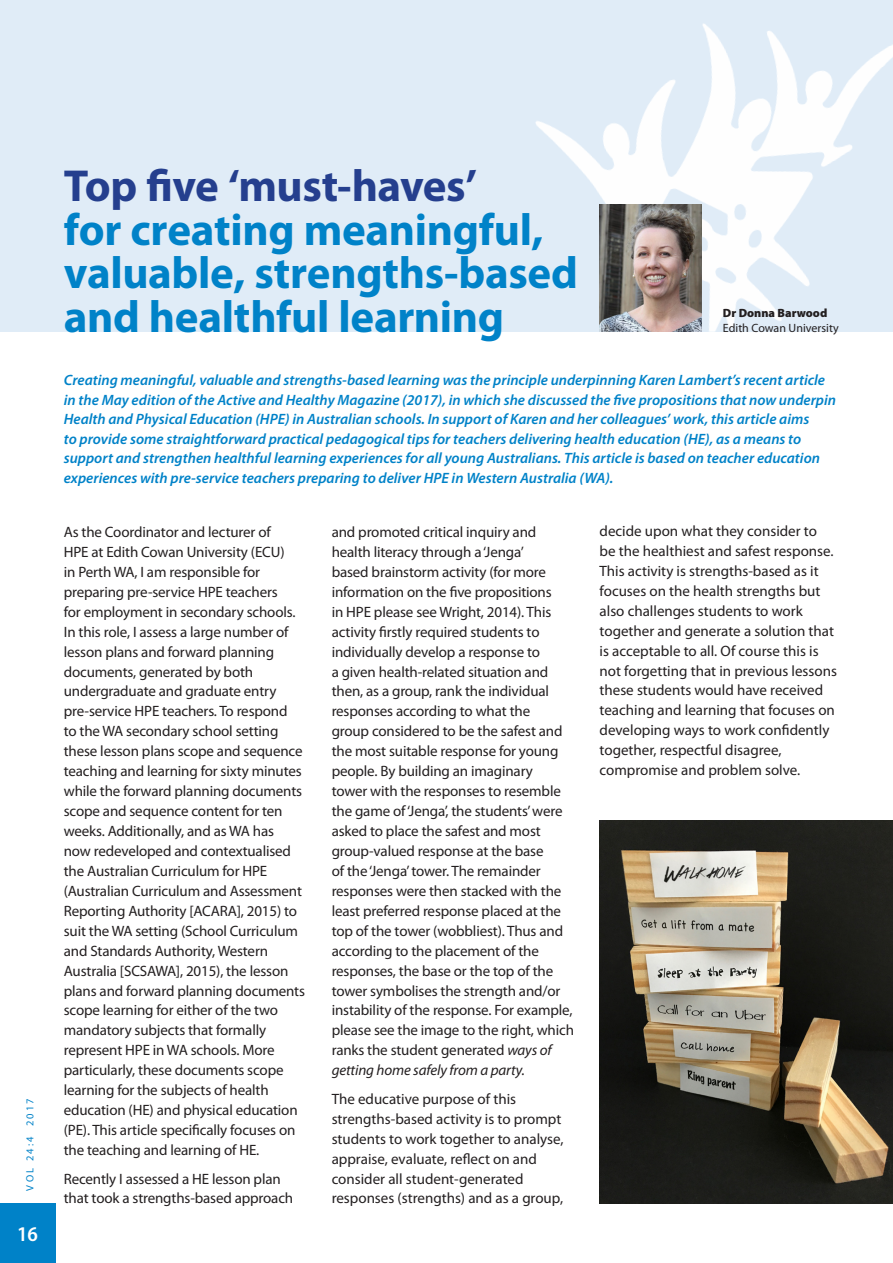
<style>
.page{position:relative;width:893px;height:1263px;background:#fff}
.page>*{position:absolute;margin:0;border:0;box-sizing:border-box;transform-origin:0 0}
.Main_Heading{font:700 45px/43.5px "Myriad Pro";letter-spacing:-.01em;color:#0082c8}
.t1{font:600 semi-condensed 21px "Myriad Pro";color:#fff}
.Body_Text{font:15px/20px "Myriad Pro";letter-spacing:-.01em;color:#231f20}
.Intro_Text{font:italic 600 15px/19.5px "Myriad Pro";color:#0082c8}
.Author_top{font:12px "Myriad Pro";color:#231f20}
.Author_top-2{font:900 12px "Myriad Pro";color:#231f20}
.t2{font:10.5px "Myriad Pro";letter-spacing:.2em;color:#0082c8}
.s1{color:#253f8e}
.s2{font-style:italic}
</style>
<div class="page">
<div style="left:0;top:1203px;width:55px;height:60px;background:#0082c8"></div>
<div style="left:0;top:0;width:893px;height:332px;background:#e0ecf7"></div>
<img style="left:535px;top:23px;width:358px;height:309px">
<img style="left:600px;top:204px;width:102px;height:128px">
<img style="left:600px;top:821px;width:293px;height:382px">
<p class="t2" style="left:23px;top:1190px;width:94px;rotate:-90deg">VOL 24:4 2017</p>
<h2 class="t1" style="left:17px;top:1221px;width:22px">16</h2>
<p class="Main_Heading" style="left:64px;top:163px;width:516px"><span class="s1">Top five ‘must-haves’<br></span>for creating meaningful, valuable, strengths-based and healthful learning</p>
<p class="Author_top-2" style="left:723px;top:305px;width:106px">Dr Donna Barwood</p>
<p class="Author_top" style="left:723px;top:320px;width:117px">Edith Cowan University</p>
<p class="Intro_Text" style="left:64px;top:370px;width:774px">Creating meaningful, valuable and strengths-based learning was the principle underpinning Karen Lambert’s recent article in the May edition of the Active and Healthy Magazine (2017), in which she discussed the five propositions that now underpin Health and Physical Education (HPE) in Australian schools. In support of Karen and her colleagues’ work, this article aims<br>to provide some straightforward practical pedagogical tips for teachers delivering health education (HE), as a means to support and strengthen healthful learning experiences for all young Australians. This article is based on teacher education experiences with pre-service teachers preparing to deliver HPE in Western Australia (WA).</p>
<p class="Body_Text" style="left:64px;top:522px;width:243px">As the Coordinator and lecturer of<br>HPE at Edith Cowan University (ECU)<br>in Perth WA, I am responsible for preparing pre-service HPE teachers<br>for employment in secondary schools.<br>In this role, I assess a large number of lesson plans and forward planning documents, generated by both undergraduate and graduate entry pre-service HPE teachers. To respond<br>to the WA secondary school setting these lesson plans scope and sequence teaching and learning for sixty minutes while the forward planning documents scope and sequence content for ten weeks. Additionally, and as WA has now redeveloped and contextualised the Australian Curriculum for HPE (Australian Curriculum and Assessment Reporting Authority [ACARA], 2015) to suit the WA setting (School Curriculum and Standards Authority, Western Australia [SCSAWA], 2015), the lesson plans and forward planning documents scope learning for either of the two mandatory subjects that formally represent HPE in WA schools. More particularly, these documents scope learning for the subjects of health education (HE) and physical education (PE). This article specifically focuses on the teaching and learning of HE.</p>
<p class="Body_Text" style="left:64px;top:1168px;width:231px">Recently I assessed a HE lesson plan that took a strengths-based approach</p>
<p class="Body_Text" style="left:600px;top:521px;width:239px">decide upon what they consider to<br>be the healthiest and safest response.<br>This activity is strengths-based as it focuses on the health strengths but also challenges students to work together and generate a solution that is acceptable to all. Of course this is not forgetting that in previous lessons these students would have received teaching and learning that focuses on developing ways to work confidently together, respectful disagree, compromise and problem solve.</p>
<p class="Body_Text" style="left:332px;top:522px;width:244px">and promoted critical inquiry and health literacy through a ‘Jenga’<br>based brainstorm activity (for more information on the five propositions<br>in HPE please see Wright, 2014). This activity firstly required students to individually develop a response to<br>a given health-related situation and then, as a group, rank the individual responses according to what the<br>group considered to be the safest and the most suitable response for young people. By building an imaginary<br>tower with the responses to resemble the game of ‘Jenga’, the students’ were asked to place the safest and most group-valued response at the base<br>of the ‘Jenga’ tower. The remainder responses were then stacked with the least preferred response placed at the top of the tower (wobbliest). Thus and according to the placement of the responses, the base or the top of the tower symbolises the strength and/or instability of the response. For example, please see the image to the right, which ranks the student generated <span class="s2">ways of getting home safely from a party.</span></p>
<p class="Body_Text" style="left:332px;top:1088px;width:233px">The educative purpose of this strengths-based activity is to prompt students to work together to analyse, appraise, evaluate, reflect on and consider all student-generated responses (strengths) and as a group,</p>
</div>
